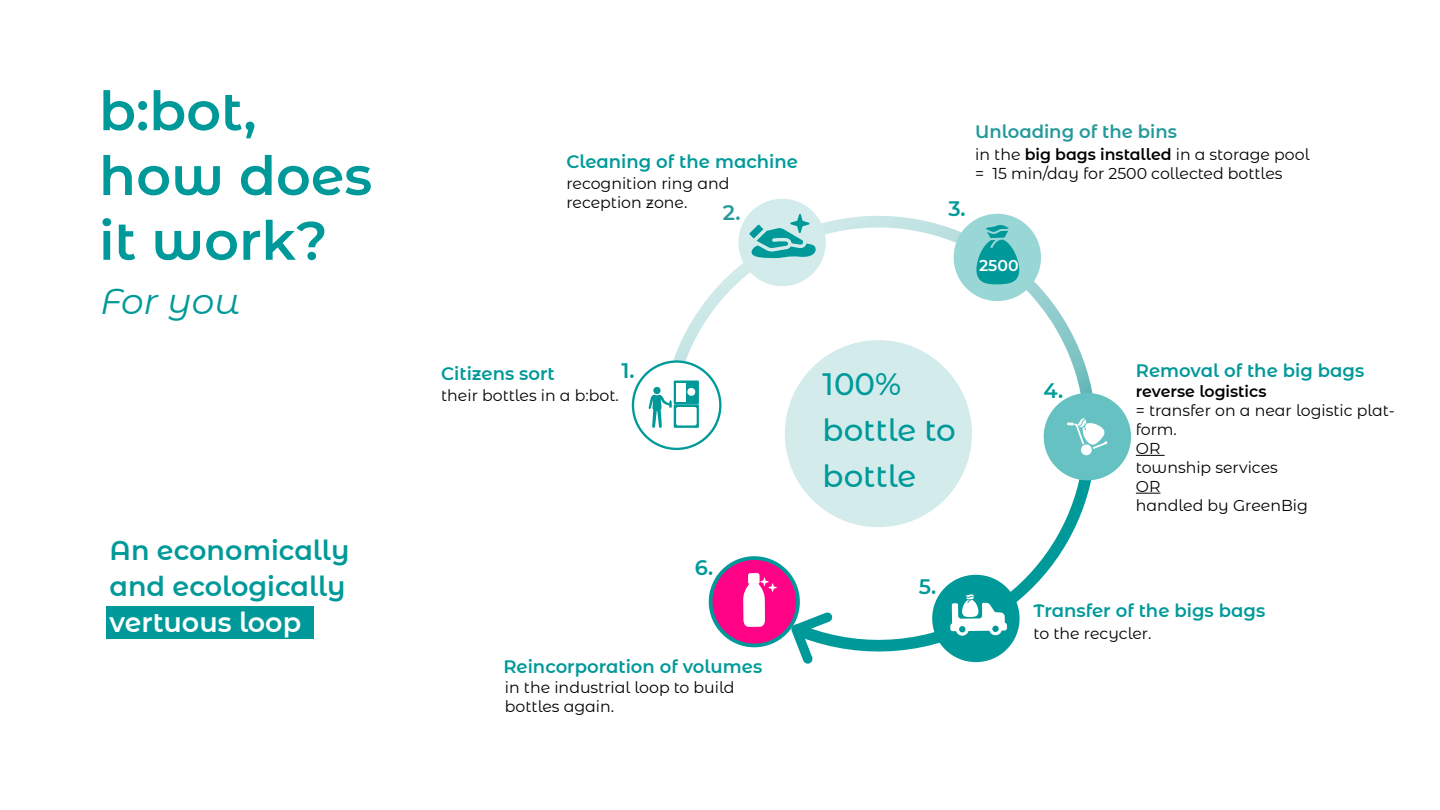
<style>
.page{position:relative;width:1440px;height:810px;background:#fff}
.page>*{position:absolute;margin:0;border:0;box-sizing:border-box;transform-origin:0 0}
.t1{font:600 54px/64.8px "Montserrat Alternates";color:#099}
.t2{font:italic 36px "Montserrat Alternates";color:#099}
.t3{font:500 30.9px/46px "Montserrat Alternates";color:#099}
.t4{font:600 27px/36px "Montserrat Alternates";color:#099}
.t5{font:600 27px "Montserrat Alternates";color:#fff}
.t6{font:600 21px "Montserrat Alternates";color:#099}
.t7{font:600 21px "Montserrat Alternates";color:#23999a}
.t8{font:600 18px "Montserrat Alternates";color:#099}
.t9{font:600 18px "Montserrat Alternates";color:#23999a}
.t10{font:15.75px/18.9px "Montserrat Alternates";color:#000}
.t11{font:600 15.75px "Montserrat Alternates";color:#000}
.t12{font:600 15.67px "Montserrat Alternates";color:#fff}
.s1{font-weight:600}
</style>
<div class="page">
<svg style="left:655px;top:199px;width:481px;height:464px"></svg>
<div style="left:106px;top:606px;width:208px;height:33px;background:#099"></div>
<div style="left:633px;top:362px;width:87px;height:87px;background:#fff;border-radius:50%"></div>
<div style="left:632px;top:360px;width:89px;height:90px;border:2px solid #099;border-radius:50%"></div>
<div style="left:932px;top:575px;width:88px;height:87px;background:#099;border-radius:50%"></div>
<div style="left:1044px;top:393px;width:87px;height:87px;background:#66c2c2;border-radius:50%"></div>
<div style="left:954px;top:214px;width:87px;height:87px;background:#99d6d6;border-radius:50%"></div>
<div style="left:738px;top:199px;width:88px;height:87px;background:#d3ebeb;border-radius:50%"></div>
<svg style="left:1136px;top:455px;width:29px;height:1px"></svg>
<svg style="left:1136px;top:493px;width:24px;height:1px"></svg>
<svg style="left:749px;top:214px;width:68px;height:44px"></svg>
<svg style="left:976px;top:225px;width:43px;height:59px"></svg>
<svg style="left:950px;top:594px;width:57px;height:42px"></svg>
<svg style="left:1067px;top:418px;width:40px;height:38px"></svg>
<svg style="left:791px;top:612px;width:42px;height:52px"></svg>
<div style="left:711px;top:558px;width:87px;height:87px;background:#ff0286;border-radius:50%"></div>
<div style="left:709px;top:556px;width:91px;height:91px;border:4px solid #099;border-radius:50%"></div>
<svg style="left:743px;top:573px;width:34px;height:54px"></svg>
<svg style="left:649px;top:381px;width:50px;height:47px"></svg>
<h1 class="t1" style="left:99px;top:76px;width:275px">b:bot, how does it work?</h1>
<h2 class="t2" style="left:100px;top:276px;width:141px">For you</h2>
<h3 class="t4" style="left:110px;top:531px;width:241px">An economically and ecologically</h3>
<h3 class="t5" style="left:110px;top:603px;width:193px">vertuous loop</h3>
<p class="t8" style="left:566px;top:149px;width:233px">Cleaning of the machine</p>
<p class="t10" style="left:566px;top:174px;width:165px">recognition ring and reception zone.</p>
<h3 class="t7" style="left:723px;top:198px;width:19px">2.</h3>
<h3 class="t6" style="left:948px;top:194px;width:19px">3.</h3>
<p class="t9" style="left:975px;top:119px;width:203px">Unloading of the bins</p>
<p class="t10" style="left:975px;top:145px;width:336px">in the <span class="s1">big bags installed</span> in a storage pool = 15 min/day for 2500 collected bottles</p>
<p class="t12" style="left:979px;top:254px;width:41px">2500</p>
<p class="t8" style="left:441px;top:361px;width:115px">Citizens sort</p>
<h3 class="t6" style="left:622px;top:356px;width:15px">1.</h3>
<p class="t10" style="left:441px;top:386px;width:179px">their bottles in a b:bot.</p>
<h3 class="t6" style="left:695px;top:553px;width:20px">6.</h3>
<p class="t8" style="left:503px;top:653px;width:260px">Reincorporation of volumes</p>
<p class="t10" style="left:505px;top:678px;width:231px">in the industrial loop to build bottles again.</p>
<h3 class="t3" style="left:823px;top:360px;width:135px">100% bottle to bottle</h3>
<h3 class="t6" style="left:919px;top:572px;width:19px">5.</h3>
<h3 class="t6" style="left:1044px;top:376px;width:21px">4.</h3>
<p class="t8" style="left:1136px;top:358px;width:230px">Removal of the big bags</p>
<p class="t11" style="left:1136px;top:381px;width:132px">reverse logistics</p>
<p class="t10" style="left:1136px;top:401px;width:261px">= transfer on a near logistic plat&shy;form.<br>OR<br>township services<br>OR<br>handled by GreenBig</p>
<p class="t8" style="left:1034px;top:598px;width:233px">Transfer of the bigs bags</p>
<p class="t10" style="left:1034px;top:623px;width:119px">to the recycler.</p>
</div>
